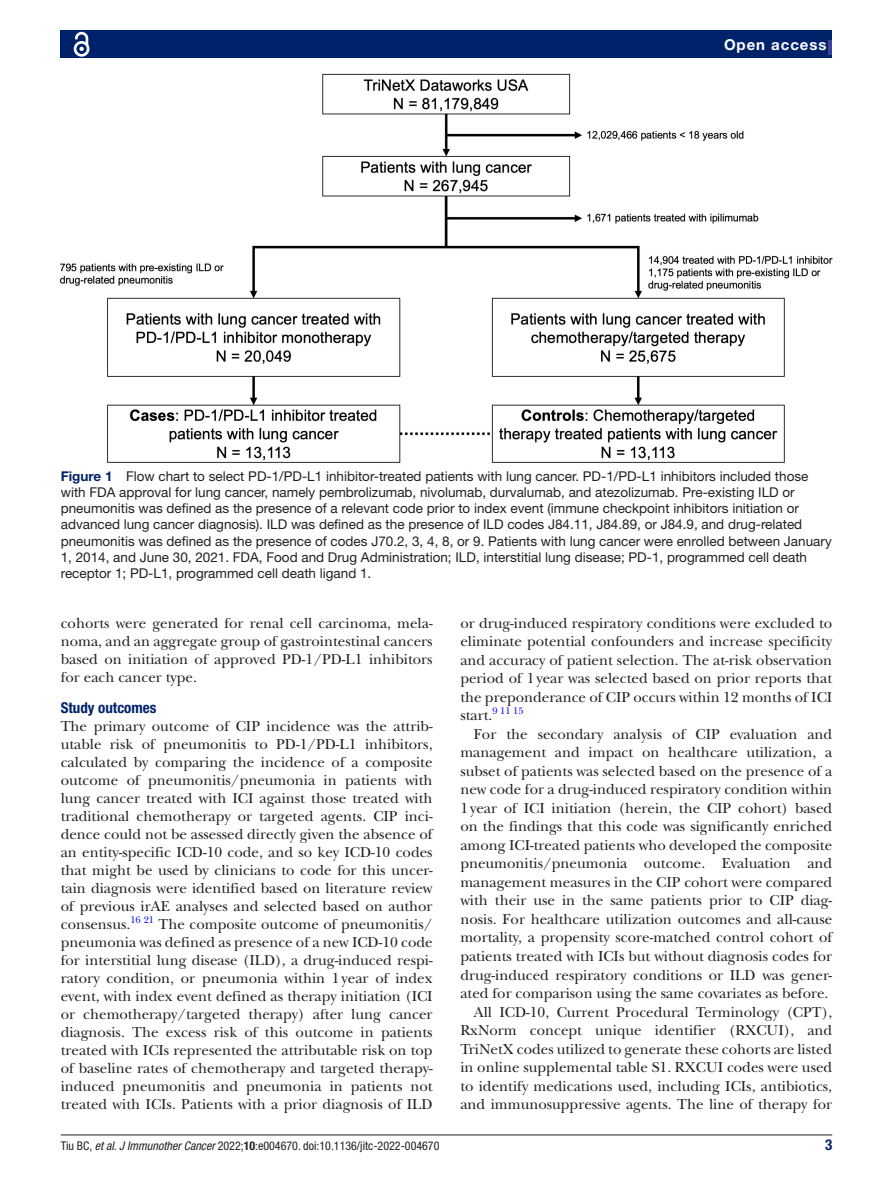
<style>
.page{position:relative;width:893px;height:1191px;background:#fff}
.page>*{position:absolute;margin:0;border:0;box-sizing:border-box;transform-origin:0 0}
.t1{font:15px/18.5px "New Baskerville";color:#231f20;text-align:justify}
.t2{font:700 condensed 15px "Helvetica Neue LT Std";color:#00226b}
.t3{font:700 15px "Helvetica Neue LT Std";letter-spacing:.065em;color:#fff}
.t4{font:13.5px/16.2px "Helvetica Neue LT Std";color:#231f20}
.t5{font:condensed 12px "Helvetica Neue LT Std";color:#231f20}
.t6{font:9.9px "New Baskerville";color:#00f}
.s1{font-weight:700;color:#00226b}
.s2{font-style:italic}
.s3{font-weight:700}
</style>
<div class="page">
<hr style="left:61px;top:1134px;width:771px;height:1px;background:#231f20">
<div style="left:61px;top:31px;width:771px;height:27px;background:#00226b"></div>
<hr style="left:828px;top:40px;width:4px;height:15px;background:#414099">
<svg style="left:73px;top:31px;width:17px;height:26px"></svg>
<img style="left:61px;top:73px;width:771px;height:390px">
<p class="t3" style="left:724px;top:35px;width:104px">Open access</p>
<p class="t4" style="left:61px;top:467px;width:772px"><span class="s1">Figure 1</span> Flow chart to select PD-1/PD-L1 inhibitor-treated patients with lung cancer. PD-1/PD-L1 inhibitors included those with FDA approval for lung cancer, namely pembrolizumab, nivolumab, durvalumab, and atezolizumab. Pre-existing ILD or pneumonitis was defined as the presence of a relevant code prior to index event (immune checkpoint inhibitors initiation or advanced lung cancer diagnosis). ILD was defined as the presence of ILD codes J84.11, J84.89, or J84.9, and drug-related pneumonitis was defined as the presence of codes J70.2, 3, 4, 8, or 9. Patients with lung cancer were enrolled between January 1, 2014, and June 30, 2021. FDA, Food and Drug Administration; ILD, interstitial lung disease; PD-1, programmed cell death receptor 1; PD-L1, programmed cell death ligand 1.</p>
<p class="t1" style="left:61px;top:614px;width:373px;line-height:18px">cohorts were generated for renal cell carcinoma, mela&shy;noma, and an aggregate group of gastrointestinal cancers based on initiation of approved PD-1/PD-L1 inhibitors for each cancer type.</p>
<p class="t2" style="left:61px;top:699px;width:97px">Study outcomes</p>
<p class="t1" style="left:61px;top:717px;width:373px;line-height:18px">The primary outcome of CIP incidence was the attrib&shy;utable risk of pneumonitis to PD-1/PD-L1 inhibitors, calculated by comparing the incidence of a composite outcome of pneumonitis/pneumonia in patients with lung cancer treated with ICI against those treated with traditional chemotherapy or targeted agents. CIP inci&shy;dence could not be assessed directly given the absence of an entity-specific ICD-10 code, and so key ICD-10 codes that might be used by clinicians to code for this uncer&shy;tain diagnosis were identified based on literature review of previous irAE analyses and selected based on author consensus.</p>
<p class="t6" style="left:130px;top:913px;width:25px">16 21</p>
<p class="t1" style="left:61px;top:915px;width:373px;line-height:18px;text-indent:98px">The composite outcome of pneumonitis/ pneumonia was defined as presence of a new ICD-10 code for interstitial lung disease (ILD), a drug-induced respi&shy;ratory condition, or pneumonia within 1year of index event, with index event defined as therapy initiation (ICI or chemotherapy/targeted therapy) after lung cancer diagnosis. The excess risk of this outcome in patients treated with ICIs represented the attributable risk on top of baseline rates of chemotherapy and targeted therapy&shy;induced pneumonitis and pneumonia in patients not treated with ICIs. Patients with a prior diagnosis of ILD</p>
<p class="t1" style="left:460px;top:613px;width:373px">or drug-induced respiratory conditions were excluded to eliminate potential confounders and increase specificity and accuracy of patient selection. The at-risk observation period of 1year was selected based on prior reports that the preponderance of CIP occurs within 12 months of ICI start.</p>
<p class="t6" style="left:492px;top:704px;width:33px">9 11 15</p>
<p class="t1" style="left:460px;top:725px;width:373px;text-align:right">For the secondary analysis of CIP evaluation and management and impact on healthcare utilization, a subset of patients was selected based on the presence of a new code for a drug-induced respiratory condition within 1year of ICI initiation (herein, the CIP cohort) based on the findings that this code was significantly enriched among ICI-treated patients who developed the composite pneumonitis/pneumonia outcome. Evaluation and management measures in the CIP cohort were compared with their use in the same patients prior to CIP diag&shy;nosis. For healthcare utilization outcomes and all-cause mortality, a propensity score-matched control cohort of patients treated with ICIs but without diagnosis codes for drug-induced respiratory conditions or ILD was gener&shy;ated for comparison using the same covariates as before.<br>All ICD-10, Current Procedural Terminology (CPT), RxNorm concept unique identifier (RXCUI), and TriNetX codes utilized to generate these cohorts are listed in online supplemental table S1. RXCUI codes were used to identify medications used, including ICIs, antibiotics, and immunosuppressive agents. The line of therapy for</p>
<p class="t5" style="left:61px;top:1138px;width:380px">Tiu BC, <span class="s2">et al</span>. <span class="s2">J Immunother Cancer</span> 2022;<span class="s3">10</span>:e004670. doi:10.1136/jitc-2022-004670</p>
<p class="t2" style="left:825px;top:1135px;width:9px">3</p>
</div>
